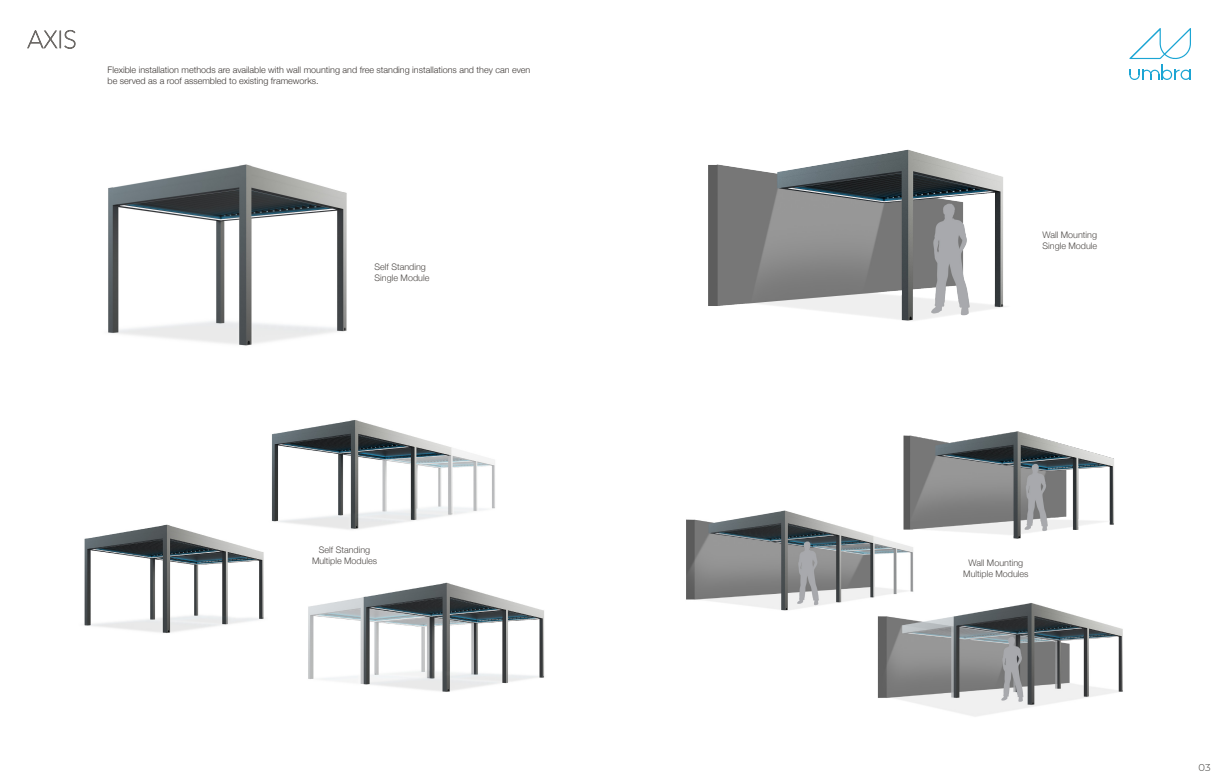
<style>
.page{position:relative;width:1219px;height:780px;background:#fff}
.page>*{position:absolute;margin:0;border:0;box-sizing:border-box;transform-origin:0 0}
.t1{font:300 10px "Montserrat";color:#3a3936}
.t2{font:300 9px/10.8px "Helvetica Neue";color:#3d3835}
.t3{font:300 9px/10.8px "Helvetica Neue";color:#4e4a47}
</style>
<div class="page">
<img style="left:84px;top:524px;width:180px;height:109px">
<img style="left:108px;top:164px;width:239px;height:182px">
<img style="left:259px;top:420px;width:236px;height:115px">
<img style="left:308px;top:582px;width:237px;height:110px">
<img style="left:708px;top:149px;width:298px;height:172px">
<img style="left:877px;top:603px;width:246px;height:114px">
<img style="left:686px;top:510px;width:235px;height:104px">
<img style="left:885px;top:431px;width:229px;height:126px">
<svg style="left:1129px;top:28px;width:62px;height:52px"></svg>
<svg style="left:27px;top:30px;width:49px;height:19px"></svg>
<p class="t2" style="left:107px;top:64px;width:424px">Flexible installation methods are available with wall mounting and free standing installations and they can even be served as a roof assembled to existing frameworks.</p>
<p class="t3" style="left:375px;top:260px;width:56px">Self Standing<br>Single Module</p>
<p class="t3" style="left:312px;top:544px;width:67px;text-align:center">Self Standing<br>Multiple Modules</p>
<p class="t3" style="left:1043px;top:229px;width:56px">Wall Mounting<br>Single Module</p>
<p class="t3" style="left:963px;top:556px;width:67px;text-align:center">Wall Mounting<br>Multiple Modules</p>
<p class="t1" style="left:1198px;top:760px;width:14px">03</p>
</div>
